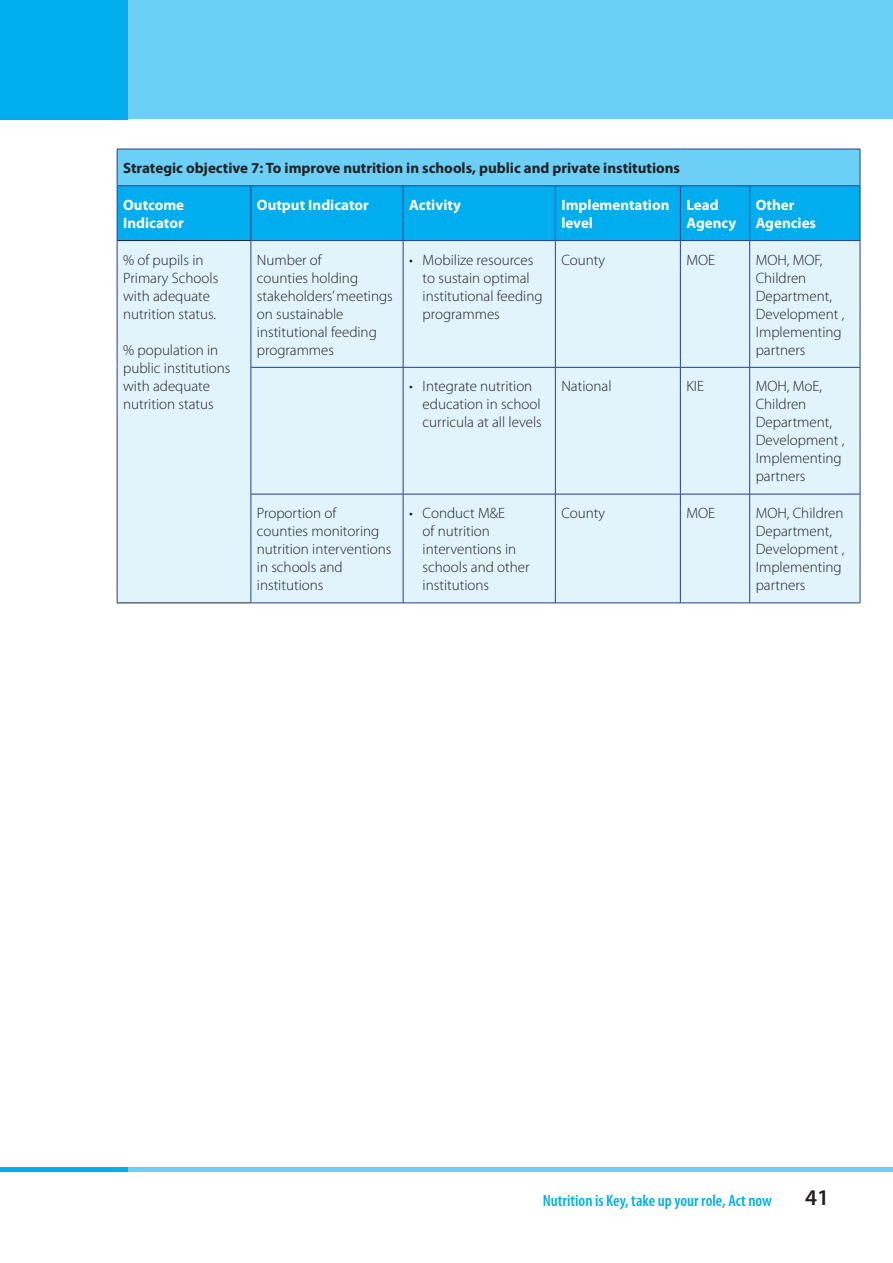
<style>
.page{position:relative;width:893px;height:1263px;background:#fff}
.page>*{position:absolute;margin:0;border:0;box-sizing:border-box;transform-origin:0 0}
.t1{font:600 22.5px "Myriad Pro";color:#231f20}
.t2{font:600 condensed 16.5px "Myriad Pro";color:#00aeef}
.t3{font:300 15px/18px "Myriad Pro";color:#231f20}
.t4{font:700 15px/18px "Myriad Pro";color:#fff}
.t5{font:700 15px "Myriad Pro";color:#231f20}
</style>
<div class="page">
<div style="left:94px;top:0;width:799px;height:119px;background:#6bcff6"></div>
<div style="left:0;top:0;width:128px;height:119px;background:#00aeef"></div>
<hr style="left:94px;top:1168px;width:799px;height:4px;background:#6bcff6">
<hr style="left:0;top:1168px;width:128px;height:4px;background:#00aeef">
<div style="left:117px;top:149px;width:743px;height:37px;background:#6bcff6"></div>
<div style="left:118px;top:187px;width:742px;height:53px;background:#00aeef"></div>
<div style="left:118px;top:241px;width:742px;height:362px;background:#e1f4fc"></div>
<hr style="left:117px;top:149px;width:134px;height:1px;background:#253f8e">
<hr style="left:117px;top:149px;width:1px;height:37px;background:#253f8e">
<hr style="left:251px;top:149px;width:152px;height:1px;background:#253f8e">
<hr style="left:403px;top:149px;width:152px;height:1px;background:#253f8e">
<hr style="left:555px;top:149px;width:125px;height:1px;background:#253f8e">
<hr style="left:680px;top:149px;width:70px;height:1px;background:#253f8e">
<hr style="left:750px;top:149px;width:110px;height:1px;background:#253f8e">
<hr style="left:860px;top:149px;width:1px;height:37px;background:#253f8e">
<hr style="left:117px;top:186px;width:134px;height:1px;background:#253f8e">
<hr style="left:117px;top:186px;width:1px;height:55px;background:#253f8e">
<hr style="left:251px;top:186px;width:152px;height:1px;background:#253f8e">
<hr style="left:251px;top:186px;width:1px;height:54px;background:#253f8e">
<hr style="left:403px;top:186px;width:152px;height:1px;background:#253f8e">
<hr style="left:403px;top:186px;width:1px;height:54px;background:#253f8e">
<hr style="left:555px;top:186px;width:125px;height:1px;background:#253f8e">
<hr style="left:555px;top:186px;width:1px;height:54px;background:#253f8e">
<hr style="left:680px;top:186px;width:70px;height:1px;background:#253f8e">
<hr style="left:680px;top:186px;width:1px;height:54px;background:#253f8e">
<hr style="left:750px;top:186px;width:110px;height:1px;background:#253f8e">
<hr style="left:749px;top:186px;width:1px;height:54px;background:#253f8e">
<hr style="left:860px;top:186px;width:1px;height:54px;background:#253f8e">
<hr style="left:117px;top:240px;width:134px;height:1px;background:#231f20">
<hr style="left:117px;top:603px;width:134px;height:1px;background:#231f20">
<hr style="left:117px;top:241px;width:1px;height:126px;background:#253f8e">
<hr style="left:251px;top:240px;width:152px;height:1px;background:#253f8e">
<hr style="left:251px;top:241px;width:1px;height:126px;background:#253f8e">
<hr style="left:117px;top:367px;width:1px;height:127px;background:#253f8e">
<hr style="left:251px;top:367px;width:152px;height:1px;background:#253f8e">
<hr style="left:251px;top:367px;width:1px;height:127px;background:#253f8e">
<hr style="left:117px;top:494px;width:1px;height:109px;background:#253f8e">
<hr style="left:251px;top:494px;width:152px;height:1px;background:#253f8e">
<hr style="left:251px;top:494px;width:1px;height:109px;background:#253f8e">
<hr style="left:251px;top:603px;width:152px;height:1px;background:#253f8e">
<hr style="left:403px;top:240px;width:152px;height:1px;background:#253f8e">
<hr style="left:403px;top:241px;width:1px;height:126px;background:#253f8e">
<hr style="left:555px;top:240px;width:125px;height:1px;background:#253f8e">
<hr style="left:555px;top:241px;width:1px;height:126px;background:#253f8e">
<hr style="left:680px;top:240px;width:70px;height:1px;background:#253f8e">
<hr style="left:680px;top:241px;width:1px;height:126px;background:#253f8e">
<hr style="left:750px;top:240px;width:110px;height:1px;background:#253f8e">
<hr style="left:749px;top:241px;width:1px;height:126px;background:#253f8e">
<hr style="left:860px;top:241px;width:1px;height:126px;background:#253f8e">
<hr style="left:403px;top:367px;width:152px;height:1px;background:#253f8e">
<hr style="left:403px;top:367px;width:1px;height:127px;background:#253f8e">
<hr style="left:555px;top:367px;width:125px;height:1px;background:#253f8e">
<hr style="left:555px;top:367px;width:1px;height:127px;background:#253f8e">
<hr style="left:680px;top:367px;width:70px;height:1px;background:#253f8e">
<hr style="left:680px;top:367px;width:1px;height:127px;background:#253f8e">
<hr style="left:750px;top:367px;width:110px;height:1px;background:#253f8e">
<hr style="left:749px;top:367px;width:1px;height:127px;background:#253f8e">
<hr style="left:860px;top:367px;width:1px;height:127px;background:#253f8e">
<hr style="left:403px;top:494px;width:152px;height:1px;background:#253f8e">
<hr style="left:403px;top:494px;width:1px;height:109px;background:#253f8e">
<hr style="left:555px;top:494px;width:125px;height:1px;background:#253f8e">
<hr style="left:555px;top:494px;width:1px;height:109px;background:#253f8e">
<hr style="left:680px;top:494px;width:70px;height:1px;background:#253f8e">
<hr style="left:680px;top:494px;width:1px;height:109px;background:#253f8e">
<hr style="left:750px;top:494px;width:110px;height:1px;background:#253f8e">
<hr style="left:749px;top:494px;width:1px;height:109px;background:#253f8e">
<hr style="left:860px;top:494px;width:1px;height:109px;background:#253f8e">
<hr style="left:403px;top:603px;width:152px;height:1px;background:#253f8e">
<hr style="left:555px;top:603px;width:125px;height:1px;background:#253f8e">
<hr style="left:680px;top:603px;width:70px;height:1px;background:#253f8e">
<hr style="left:750px;top:603px;width:110px;height:1px;background:#253f8e">
<p class="t5" style="left:123px;top:158px;width:558px">Strategic objective 7: To improve nutrition in schools, public and private institutions</p>
<p class="t4" style="left:123px;top:195px;width:63px">Outcome<br>Indicator</p>
<p class="t4" style="left:257px;top:195px;width:113px">Output Indicator</p>
<p class="t4" style="left:409px;top:195px;width:53px">Activity</p>
<p class="t4" style="left:561px;top:195px;width:110px">Implementation level</p>
<p class="t4" style="left:686px;top:195px;width:51px">Lead<br>Agency</p>
<p class="t4" style="left:756px;top:195px;width:62px">Other<br>Agencies</p>
<p class="t3" style="left:123px;top:250px;width:97px">% of pupils in<br>Primary Schools with adequate nutrition status.</p>
<p class="t3" style="left:123px;top:340px;width:109px">% population in public institutions with adequate nutrition status</p>
<p class="t3" style="left:257px;top:250px;width:138px">Number of<br>counties holding stakeholders’ meetings on sustainable institutional feeding programmes</p>
<p class="t3" style="left:423px;top:250px;width:121px;text-indent:-14px">• Mobilize resources to sustain optimal institutional feeding programmes</p>
<p class="t3" style="left:561px;top:250px;width:45px">County</p>
<p class="t3" style="left:686px;top:250px;width:30px">MOE</p>
<p class="t3" style="left:756px;top:250px;width:90px">MOH, MOF,<br>Children<br>Department,<br>Development ,<br>Implementing partners</p>
<p class="t3" style="left:423px;top:377px;width:121px;text-indent:-14px">• Integrate nutrition education in school curricula at all levels</p>
<p class="t3" style="left:561px;top:377px;width:52px">National</p>
<p class="t3" style="left:686px;top:377px;width:19px">KIE</p>
<p class="t3" style="left:756px;top:377px;width:90px">MOH, MoE,<br>Children<br>Department,<br>Development ,<br>Implementing partners</p>
<p class="t3" style="left:257px;top:504px;width:136px">Proportion of<br>counties monitoring nutrition interventions in schools and institutions</p>
<p class="t3" style="left:423px;top:504px;width:108px;text-indent:-14px">• Conduct M&amp;E<br>of nutrition interventions in schools and other institutions</p>
<p class="t3" style="left:561px;top:504px;width:45px">County</p>
<p class="t3" style="left:686px;top:504px;width:30px">MOE</p>
<p class="t3" style="left:756px;top:504px;width:90px">MOH, Children<br>Department,<br>Development ,<br>Implementing partners</p>
<p class="t2" style="left:543px;top:1190px;width:231px">Nutrition is Key, take up your role, Act now</p>
<h1 class="t1" style="left:805px;top:1183px;width:26px">41</h1>
</div>
